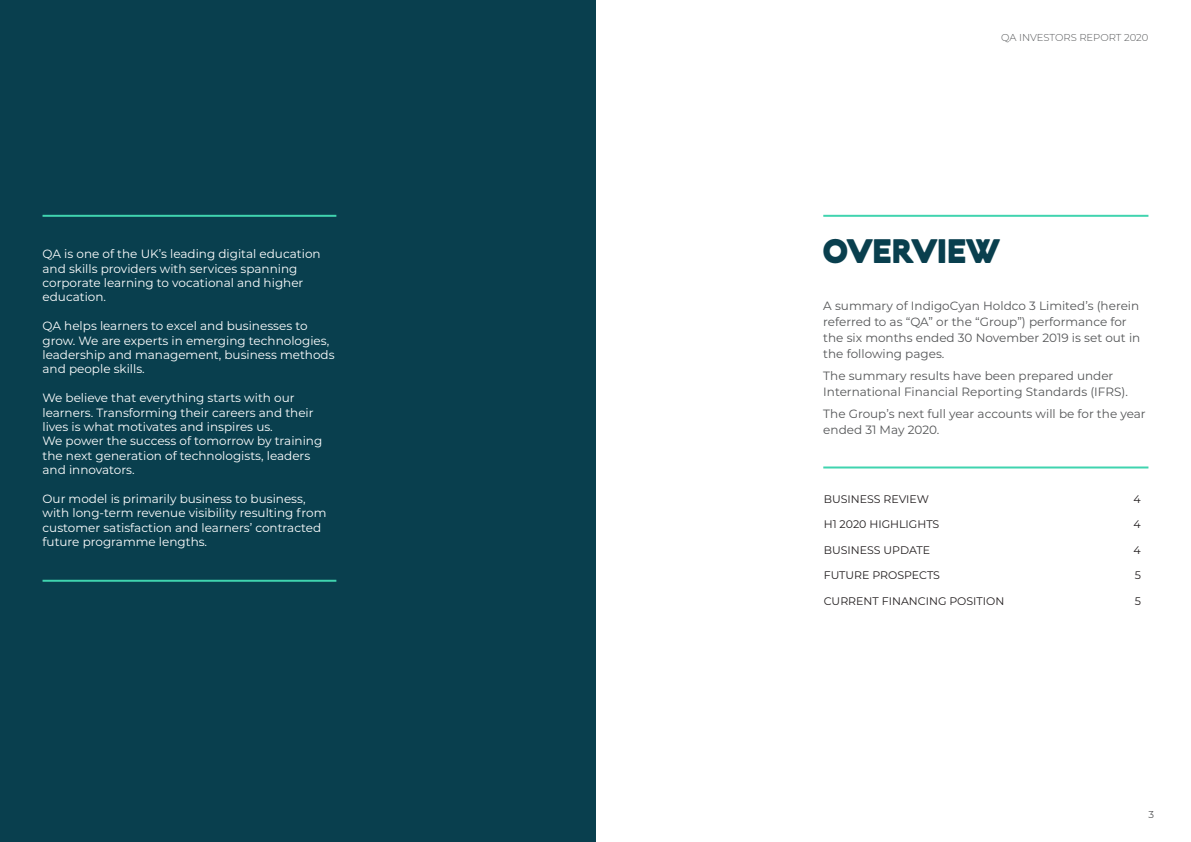
<style>
.page{position:relative;width:1191px;height:842px;background:#fff}
.page>*{position:absolute;margin:0;border:0;box-sizing:border-box;transform-origin:0 0}
.t1{font:34px "Krana Fat B";color:#093f4e}
.t2{font:12px/14.4px "Montserrat";color:#fff}
._10_pt{font:12px/16px "Montserrat";color:#545557}
.t3{font:11px "Montserrat";color:#231f20}
.t4{font:300 10px "Montserrat";color:#545557}
.t5{font:10px "Montserrat";color:#545557}
</style>
<div class="page">
<div style="left:0;top:0;width:595px;height:842px;background:#093f4e"></div>
<hr style="left:823px;top:215px;width:325px;height:2px;background:#40d4af">
<hr style="left:823px;top:466px;width:325px;height:2px;background:#40d4af">
<hr style="left:43px;top:215px;width:293px;height:2px;background:#40d4af">
<hr style="left:43px;top:580px;width:293px;height:2px;background:#40d4af">
<p class="t2" style="left:43px;top:246px;width:280px">QA is one of the UK’s leading digital education and skills providers with services spanning corporate learning to vocational and higher education.</p>
<p class="t2" style="left:43px;top:318px;width:294px">QA helps learners to excel and businesses to grow. We are experts in emerging technologies, leadership and management, business methods and people skills.</p>
<p class="t2" style="left:43px;top:390px;width:281px">We believe that everything starts with our learners. Transforming their careers and their lives is what motivates and inspires us.<br>We power the success of tomorrow by training the next generation of technologists, leaders and innovators.</p>
<p class="t2" style="left:43px;top:491px;width:285px">Our model is primarily business to business, with long-term revenue visibility resulting from customer satisfaction and learners’ contracted future programme lengths.</p>
<p class="t4" style="left:1001px;top:31px;width:149px">QA INVESTORS REPORT 2020</p>
<p class="t1" style="left:823px;top:229px;width:178px">OVERVIEW</p>
<p class="_10_pt" style="left:823px;top:298px;width:318px">A summary of IndigoCyan Holdco 3 Limited’s (herein referred to as “QA” or the “Group”) performance for the six months ended 30 November 2019 is set out in the following pages.</p>
<p class="_10_pt" style="left:823px;top:367px;width:306px">The summary results have been prepared under<br>International Financial Reporting Standards (IFRS).</p>
<p class="_10_pt" style="left:823px;top:405px;width:324px">The Group’s next full year accounts will be for the year ended 31 May 2020.</p>
<p class="t3" style="left:823px;top:491px;width:107px">BUSINESS REVIEW</p>
<p class="t3" style="left:1133px;top:491px;width:9px">4</p>
<p class="t3" style="left:823px;top:517px;width:117px">H1 2020 HIGHLIGHTS</p>
<p class="t3" style="left:1133px;top:517px;width:9px">4</p>
<p class="t3" style="left:823px;top:542px;width:108px">BUSINESS UPDATE</p>
<p class="t3" style="left:1133px;top:542px;width:9px">4</p>
<p class="t3" style="left:823px;top:568px;width:118px">FUTURE PROSPECTS</p>
<p class="t3" style="left:1134px;top:568px;width:8px">5</p>
<p class="t3" style="left:823px;top:593px;width:182px">CURRENT FINANCING POSITION</p>
<p class="t3" style="left:1134px;top:593px;width:8px">5</p>
<p class="t5" style="left:1148px;top:807px;width:7px">3</p>
</div>
